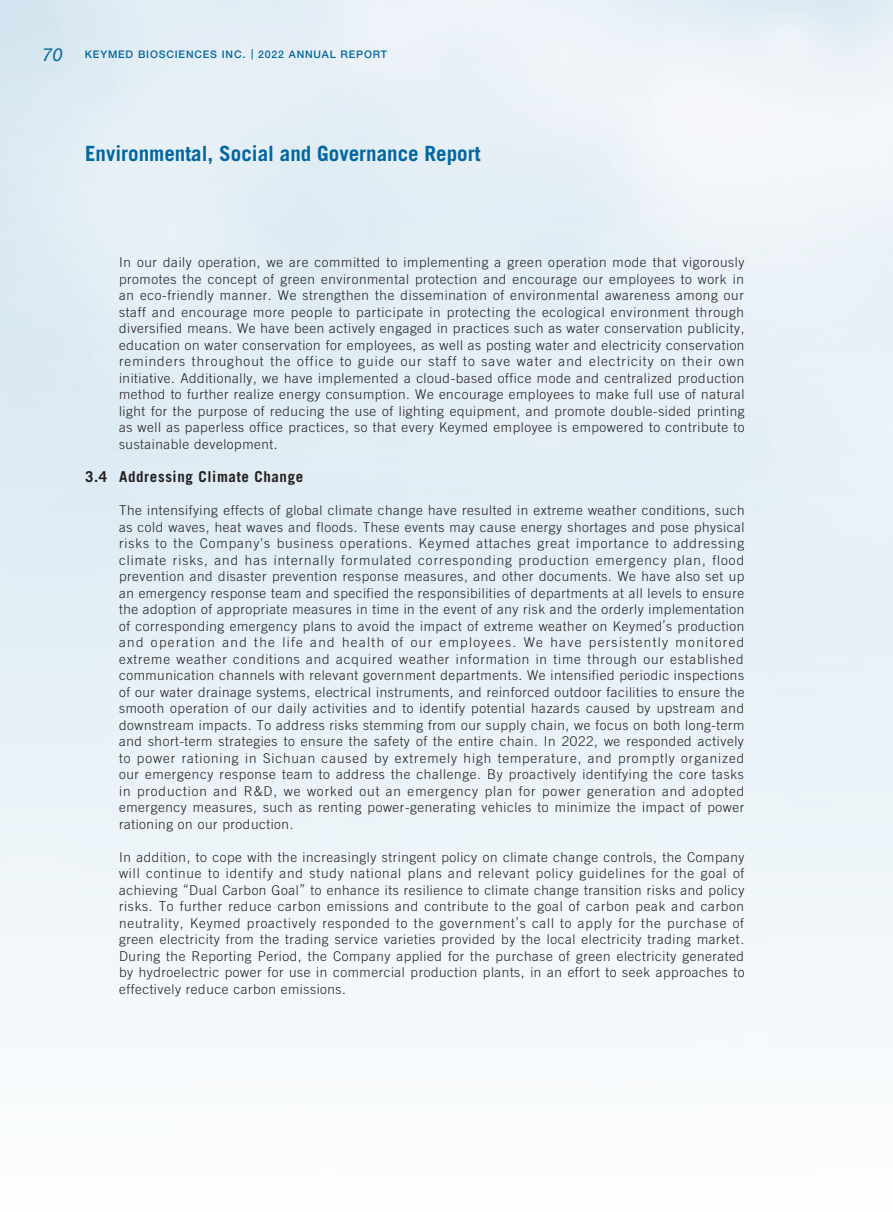
<style>
.page{position:relative;width:893px;height:1212px;background:#fff}
.page>*{position:absolute;margin:0;border:0;box-sizing:border-box;transform-origin:0 0}
.t1{font:700 21px "Trade Gothic LT Std";color:#0066a0}
.t2{font:700 15px "Trade Gothic LT Std";letter-spacing:.04em;color:#231f20}
.t3{font:300 13.5px/16.5px "Trade Gothic LT Std";letter-spacing:.04em;color:#231f20;text-align:justify}
.t4{font:500 10.5px "Helvetica Neue LT Std";letter-spacing:.08em;color:#0066a0}
.s1{font-weight:400;font-style:italic;font-size:18px}
</style>
<div class="page">
<p class="t4" style="left:42px;top:48px;width:346px"><span class="s1">70</span> KEYMED BIOSCIENCES INC. 2022 ANNUAL REPORT</p>
<h1 class="t1" style="left:85px;top:141px;width:397px">Environmental, Social and Governance Report</h1>
<p class="t3" style="left:119px;top:254px;width:627px">In our daily operation, we are committed to implementing a green operation mode that vigorously promotes the concept of green environmental protection and encourage our employees to work in an eco-friendly manner. We strengthen the dissemination of environmental awareness among our staff and encourage more people to participate in protecting the ecological environment through diversified means. We have been actively engaged in practices such as water conservation publicity, education on water conservation for employees, as well as posting water and electricity conservation reminders throughout the office to guide our staff to save water and electricity on their own initiative. Additionally, we have implemented a cloud-based office mode and centralized production method to further realize energy consumption. We encourage employees to make full use of natural light for the purpose of reducing the use of lighting equipment, and promote double-sided printing as well as paperless office practices, so that every Keymed employee is empowered to contribute to sustainable development.</p>
<p class="t2" style="left:85px;top:467px;width:220px">3.4 Addressing Climate Change</p>
<p class="t3" style="left:119px;top:502px;width:627px">The intensifying effects of global climate change have resulted in extreme weather conditions, such as cold waves, heat waves and floods. These events may cause energy shortages and pose physical risks to the Company’s business operations. Keymed attaches great importance to addressing climate risks, and has internally formulated corresponding production emergency plan, flood prevention and disaster prevention response measures, and other documents. We have also set up an emergency response team and specified the responsibilities of departments at all levels to ensure the adoption of appropriate measures in time in the event of any risk and the orderly implementation of corresponding emergency plans to avoid the impact of extreme weather on Keymed’s production and operation and the life and health of our employees. We have persistently monitored extreme weather conditions and acquired weather information in time through our established communication channels with relevant government departments. We intensified periodic inspections of our water drainage systems, electrical instruments, and reinforced outdoor facilities to ensure the smooth operation of our daily activities and to identify potential hazards caused by upstream and downstream impacts. To address risks stemming from our supply chain, we focus on both long-term and short-term strategies to ensure the safety of the entire chain. In 2022, we responded actively to power rationing in Sichuan caused by extremely high temperature, and promptly organized our emergency response team to address the challenge. By proactively identifying the core tasks in production and R&amp;D, we worked out an emergency plan for power generation and adopted emergency measures, such as renting power-generating vehicles to minimize the impact of power rationing on our production.</p>
<p class="t3" style="left:119px;top:848px;width:627px">In addition, to cope with the increasingly stringent policy on climate change controls, the Company will continue to identify and study national plans and relevant policy guidelines for the goal of achieving “Dual Carbon Goal” to enhance its resilience to climate change transition risks and policy risks. To further reduce carbon emissions and contribute to the goal of carbon peak and carbon neutrality, Keymed proactively responded to the government’s call to apply for the purchase of green electricity from the trading service varieties provided by the local electricity trading market.<br>During the Reporting Period, the Company applied for the purchase of green electricity generated by hydroelectric power for use in commercial production plants, in an effort to seek approaches to effectively reduce carbon emissions.</p>
</div>
